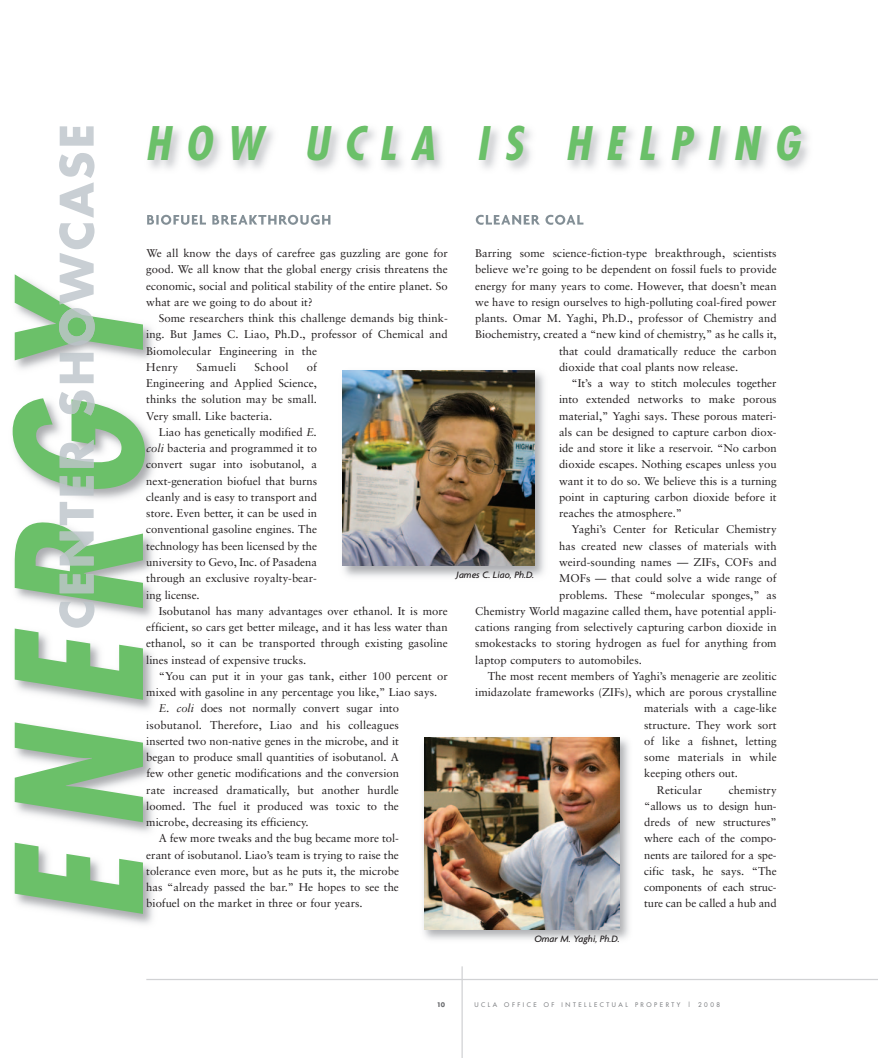
<style>
.page{position:relative;width:878px;height:1058px;background:#fff}
.page>*{position:absolute;margin:0;border:0;box-sizing:border-box;transform-origin:0 0}
.t1{font:italic 700 condensed 170px "Futura";color:#6bc069}
.t2{font:italic 700 condensed 45px "Futura";letter-spacing:.335em;color:#6bc069}
.t3{font:11.25px/16.2px "Sabon";color:#231f20;text-align:justify}
.t4{font:11.25px "Sabon";letter-spacing:.02em;color:#231f20}
.t5{font:11.25px "Sabon";letter-spacing:.03em;color:#231f20}
.t6{font:italic 500 10px "Agenda";color:#231f20}
.t7{font:6.25px "Futura";letter-spacing:.405em;color:#808285}
.t8{font:700 6.25px "Futura";color:#6c6d70}
.s1{font-style:italic}
</style>
<div class="page">
<img style="left:14px;top:278px;width:141px;height:646px">
<hr style="left:146px;top:978px;width:732px;height:2px;background:#d1d2d4">
<hr style="left:461px;top:966px;width:1px;height:92px;background:#d1d2d4">
<img style="left:147px;top:215px;width:183px;height:10px">
<img style="left:476px;top:215px;width:107px;height:10px">
<svg style="left:59px;top:126px;width:36px;height:52px;fill:#cacfd4"></svg>
<img style="left:59px;top:182px;width:36px;height:92px">
<svg style="left:59px;top:274px;width:36px;height:353px"></svg>
<img style="left:423px;top:737px;width:206px;height:203px">
<img style="left:424px;top:737px;width:195px;height:192px">
<img style="left:342px;top:370px;width:203px;height:207px">
<img style="left:342px;top:371px;width:192px;height:195px">
<h2 class="t2" style="left:145px;top:124px;width:655px">HOW UCLA IS HELPING</h2>
<p class="t3" style="left:146px;top:246px;width:303px">We all know the days of carefree gas guzzling are gone for good. We all know that the global energy crisis threatens the economic, social and political stability of the entire planet. So what are we going to do about it?</p>
<p class="t3" style="left:146px;top:311px;width:303px;text-align:left;text-indent:12px">Some researchers think this challenge demands big think&shy;ing. But James C. Liao, Ph.D., professor of Chemical and Biomolecular Engineering in the<br>Henry</p>
<p class="t3" style="left:475px;top:246px;width:303px">Barring some science-fiction-type breakthrough, scientists</p>
<p class="t3" style="left:475px;top:262px;width:303px">believe we’re going to be dependent on fossil fuels to provide</p>
<p class="t3" style="left:475px;top:278px;width:303px">energy for many years to come. However, that doesn’t mean</p>
<p class="t3" style="left:475px;top:295px;width:303px">we have to resign ourselves to high-polluting coal-fired power</p>
<p class="t3" style="left:475px;top:311px;width:303px">plants. Omar M. Yaghi, Ph.D., professor of Chemistry and</p>
<p class="t3" style="left:475px;top:327px;width:303px">Biochemistry, created a “new kind of chemistry,” as he calls it,</p>
<p class="t3" style="left:559px;top:343px;width:219px">that could dramatically reduce the carbon</p>
<p class="t3" style="left:559px;top:360px;width:181px">dioxide that coal plants now release.</p>
<p class="t3" style="left:571px;top:376px;width:207px">“It’s a way to stitch molecules together</p>
<p class="t3" style="left:559px;top:392px;width:219px">into extended networks to make porous</p>
<p class="t3" style="left:559px;top:408px;width:219px">material,” Yaghi says. These porous materi-</p>
<p class="t3" style="left:559px;top:425px;width:219px">als can be designed to capture carbon diox-</p>
<p class="t3" style="left:559px;top:441px;width:219px">ide and store it like a reservoir. “No carbon</p>
<p class="t3" style="left:559px;top:457px;width:219px">dioxide escapes. Nothing escapes unless you</p>
<p class="t3" style="left:559px;top:473px;width:219px">want it to do so. We believe this is a turning</p>
<p class="t3" style="left:559px;top:490px;width:219px">point in capturing carbon dioxide before it</p>
<p class="t3" style="left:559px;top:506px;width:125px">reaches the atmosphere.”</p>
<p class="t3" style="left:571px;top:522px;width:207px">Yaghi’s Center for Reticular Chemistry</p>
<p class="t3" style="left:559px;top:538px;width:219px">has created new classes of materials with</p>
<p class="t3" style="left:559px;top:555px;width:219px">weird-sounding names — ZIFs, COFs and</p>
<p class="t3" style="left:559px;top:571px;width:219px">MOFs — that could solve a wide range of</p>
<p class="t3" style="left:559px;top:587px;width:219px">problems. These “molecular sponges,” as</p>
<p class="t3" style="left:475px;top:603px;width:303px">Chemistry World magazine called them, have potential appli-</p>
<p class="t3" style="left:475px;top:620px;width:303px">cations ranging from selectively capturing carbon dioxide in</p>
<p class="t3" style="left:475px;top:636px;width:303px">smokestacks to storing hydrogen as fuel for anything from</p>
<p class="t3" style="left:475px;top:652px;width:168px">laptop computers to automobiles.</p>
<p class="t3" style="left:488px;top:668px;width:290px">The most recent members of Yaghi’s menagerie are zeolitic</p>
<p class="t3" style="left:475px;top:685px;width:303px">imidazolate frameworks (ZIFs), which are porous crystalline</p>
<p class="t3" style="left:644px;top:701px;width:134px">materials with a cage-like</p>
<p class="t3" style="left:644px;top:717px;width:134px">structure. They work sort</p>
<p class="t3" style="left:644px;top:733px;width:134px">of like a fishnet, letting</p>
<p class="t4" style="left:644px;top:752px;width:134px">some materials in while</p>
<p class="t3" style="left:644px;top:766px;width:95px">keeping others out.</p>
<p class="t3" style="left:656px;top:782px;width:47px">Reticular</p>
<h1 class="t1" style="left:6px;top:922px;width:650px;rotate:-90deg">ENERGY</h1>
<p class="t3" style="left:146px;top:360px;width:172px;text-indent:160px">of Engineering and Applied Science, thinks the solution may be small.<br>Very small. Like bacteria.</p>
<p class="t3" style="left:146px;top:425px;width:172px;text-indent:13px">Liao has genetically modified <span class="s1">E. coli</span> bacteria and programmed it to convert sugar into isobutanol, a next-generation biofuel that burns cleanly and is easy to transport and store. Even better, it can be used in conventional gasoline engines. The technology has been licensed by the university to Gevo, Inc. of Pasadena through an exclusive royalty-bear&shy;ing license.</p>
<p class="t3" style="left:146px;top:603px;width:303px;text-indent:13px">Isobutanol has many advantages over ethanol. It is more efficient, so cars get better mileage, and it has less water than ethanol, so it can be transported through existing gasoline lines instead of expensive trucks.</p>
<p class="t3" style="left:159px;top:668px;width:290px">“You can put it in your gas tank, either 100 percent or</p>
<p class="t3" style="left:146px;top:685px;width:292px">mixed with gasoline in any percentage you like,” Liao says.</p>
<p class="t3" style="left:159px;top:701px;width:242px"><span class="s1">E. coli</span> does not normally convert sugar into</p>
<p class="t3" style="left:146px;top:717px;width:254px">isobutanol. Therefore, Liao and his colleagues</p>
<p class="t3" style="left:146px;top:733px;width:254px">inserted two non-native genes in the microbe, and it</p>
<p class="t3" style="left:146px;top:750px;width:254px">began to produce small quantities of isobutanol. A</p>
<p class="t3" style="left:146px;top:766px;width:254px">few other genetic modifications and the conversion</p>
<p class="t3" style="left:146px;top:782px;width:254px">rate increased dramatically, but another hurdle</p>
<p class="t3" style="left:146px;top:798px;width:254px">loomed. The fuel it produced was toxic to the</p>
<p class="t3" style="left:146px;top:815px;width:164px">microbe, decreasing its efficiency.</p>
<p class="t3" style="left:159px;top:831px;width:242px">A few more tweaks and the bug became more tol-</p>
<p class="t3" style="left:146px;top:847px;width:254px">erant of isobutanol. Liao’s team is trying to raise the</p>
<p class="t3" style="left:146px;top:863px;width:254px">tolerance even more, but as he puts it, the microbe</p>
<p class="t3" style="left:146px;top:880px;width:254px">has “already passed the bar.” He hopes to see the</p>
<p class="t3" style="left:146px;top:896px;width:218px">biofuel on the market in three or four years.</p>
<p class="t5" style="left:196px;top:362px;width:41px">Samueli</p>
<p class="t3" style="left:254px;top:360px;width:36px">School</p>
<p class="t6" style="left:456px;top:569px;width:79px">James C. Liao, Ph.D.</p>
<p class="t3" style="left:644px;top:782px;width:134px;text-indent:85px">chemistry “allows us to design hun&shy;dreds of new structures” where each of the compo&shy;nents are tailored for a spe&shy;cific task, he says. “The components of each struc&shy;ture can be called a hub and</p>
<p class="t6" style="left:534px;top:933px;width:87px">Omar M. Yaghi, Ph.D.</p>
<p class="t8" style="left:436px;top:1001px;width:10px">10</p>
<p class="t7" style="left:474px;top:1001px;width:247px">UCLA OFFICE OF INTELLECTUAL PROPERTY | 2008</p>
</div>
